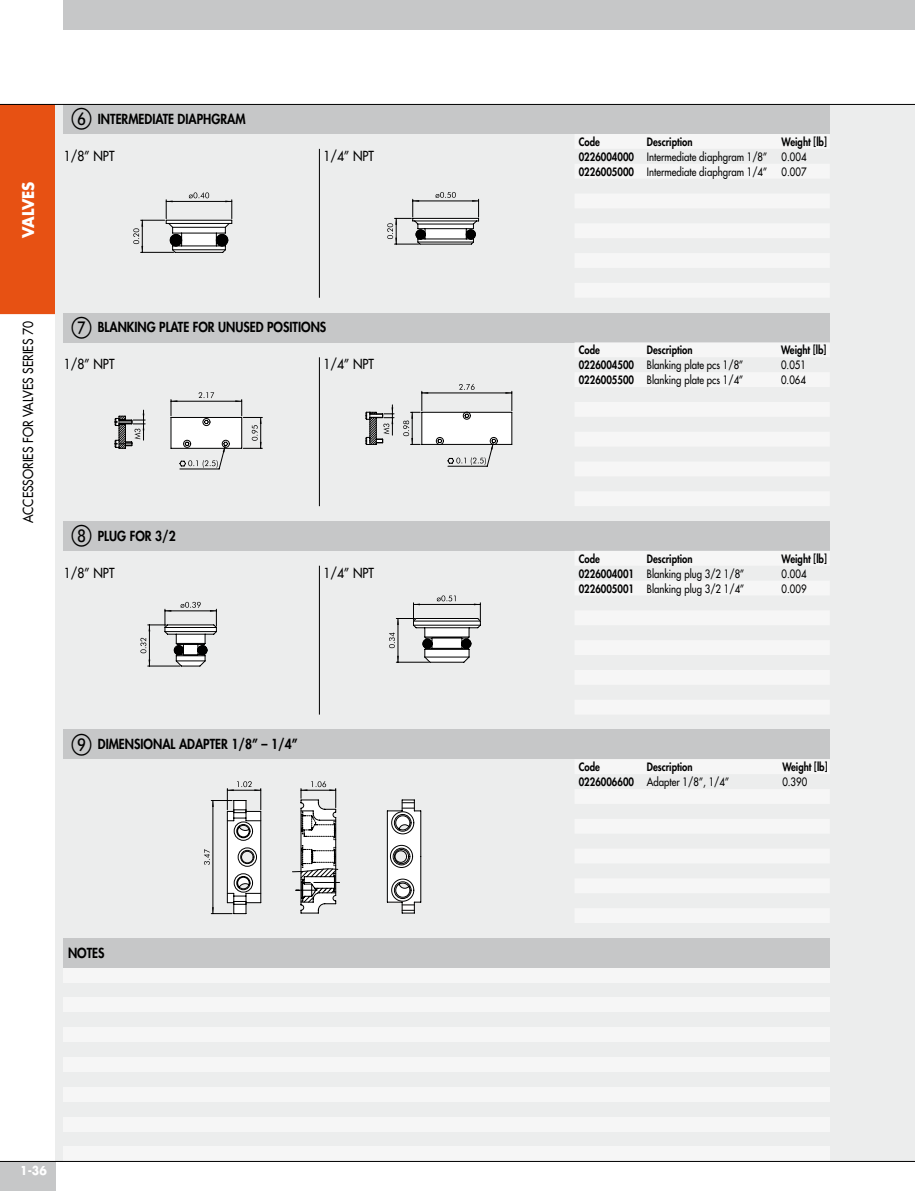
<style>
.page{position:relative;width:915px;height:1191px;background:#fff}
.page>*{position:absolute;margin:0;border:0;box-sizing:border-box;transform-origin:0 0}
.t1{font:700 15.75px "Futura Std";color:#fff;scale:.95 1}
.t2{font:800 13.5px "Futura Std";color:#000;scale:.9 1}
.t3{font:500 13.5px "Futura Std";color:#000;scale:.9 1}
.t4{font:700 12px "Futura Std";color:#fff;scale:.9 1}
.t5{font:500 11.25px "Futura Std";color:#000;scale:.85 1}
.t6{font:800 11.25px "Futura Std";color:#000;scale:.85 1}
.s1{font-family:"European Pi One";font-weight:400;font-size:22.5px}
.s2{font-weight:800}
</style>
<div class="page">
<hr style="left:914px;top:0;width:1px;height:30px;background:#c6c7c8">
<div style="left:64px;top:0;width:850px;height:30px;background:#c6c7c8"></div>
<div style="left:0;top:1161px;width:55px;height:30px;background:#c6c7c8"></div>
<div style="left:0;top:104px;width:55px;height:212px;background:#e75113"></div>
<hr style="left:0;top:314px;width:55px;height:3px;background:#fff">
<hr style="left:914px;top:104px;width:1px;height:1057px;background:#eceded">
<div style="left:55px;top:104px;width:859px;height:1057px;background:#eceded"></div>
<div style="left:64px;top:104px;width:765px;height:30px;background:#c6c7c8"></div>
<div style="left:64px;top:521px;width:765px;height:30px;background:#c6c7c8"></div>
<div style="left:64px;top:313px;width:765px;height:29px;background:#c6c7c8"></div>
<div style="left:64px;top:729px;width:765px;height:30px;background:#c6c7c8"></div>
<div style="left:64px;top:938px;width:765px;height:29px;background:#c6c7c8"></div>
<hr style="left:319px;top:149px;width:1px;height:149px;background:#000">
<hr style="left:319px;top:357px;width:1px;height:149px;background:#000">
<hr style="left:319px;top:566px;width:1px;height:148px;background:#000">
<hr style="left:0;top:104px;width:914px;height:1px;background:#000">
<div style="left:64px;top:1146px;width:765px;height:15px;background:#f6f6f6"></div>
<div style="left:64px;top:1116px;width:765px;height:15px;background:#f6f6f6"></div>
<div style="left:64px;top:1086px;width:765px;height:15px;background:#f6f6f6"></div>
<div style="left:64px;top:1057px;width:765px;height:14px;background:#f6f6f6"></div>
<div style="left:64px;top:1027px;width:765px;height:15px;background:#f6f6f6"></div>
<div style="left:64px;top:997px;width:765px;height:15px;background:#f6f6f6"></div>
<div style="left:64px;top:967px;width:765px;height:15px;background:#f6f6f6"></div>
<hr style="left:0;top:1161px;width:914px;height:1px;background:#000">
<svg style="left:133px;top:192px;width:99px;height:61px"></svg>
<svg style="left:387px;top:192px;width:92px;height:53px"></svg>
<svg style="left:114px;top:392px;width:148px;height:77px"></svg>
<svg style="left:574px;top:342px;width:255px;height:1px"></svg>
<svg style="left:365px;top:384px;width:147px;height:82px"></svg>
<svg style="left:140px;top:602px;width:77px;height:65px"></svg>
<svg style="left:389px;top:595px;width:92px;height:68px"></svg>
<svg style="left:204px;top:781px;width:217px;height:133px"></svg>
<h1 class="t1" style="left:18px;top:238px;width:61px;rotate:-90deg">VALVES</h1>
<p class="t2" style="left:72px;top:110px;width:195px"><span class="s1">f</span> INTERMEDIATE DIAPHGRAM</p>
<p class="t3" style="left:64px;top:147px;width:58px">1/8” NPT</p>
<p class="t3" style="left:323px;top:147px;width:58px">1/4” NPT</p>
<p class="t3" style="left:20px;top:523px;width:226px;rotate:-90deg">ACCESSORIES FOR VALVES SERIES 70</p>
<p class="t2" style="left:72px;top:319px;width:284px"><span class="s1">g</span> BLANKING PLATE FOR UNUSED POSITIONS</p>
<p class="t3" style="left:64px;top:356px;width:58px">1/8” NPT</p>
<p class="t3" style="left:323px;top:356px;width:58px">1/4” NPT</p>
<p class="t2" style="left:72px;top:527px;width:117px"><span class="s1">h</span> PLUG FOR 3/2</p>
<p class="t3" style="left:64px;top:564px;width:58px">1/8” NPT</p>
<p class="t3" style="left:323px;top:564px;width:58px">1/4” NPT</p>
<p class="t2" style="left:72px;top:735px;width:252px"><span class="s1">i</span> DIMENSIONAL ADAPTER 1/8” – 1/4”</p>
<p class="t2" style="left:68px;top:944px;width:42px">NOTES</p>
<p class="t4" style="left:20px;top:1162px;width:31px">1-36</p>
<p class="t6" style="left:578px;top:135px;width:26px">Code</p>
<p class="t6" style="left:646px;top:135px;width:55px">Description</p>
<p class="t6" style="left:781px;top:135px;width:55px">Weight [lb]</p>
<p class="t5" style="left:578px;top:150px;width:223px"><span class="s2">0226004000</span> Intermediate diaphgram 1/8”</p>
<p class="t5" style="left:781px;top:150px;width:31px">0.004</p>
<p class="t5" style="left:578px;top:165px;width:223px"><span class="s2">0226005000</span> Intermediate diaphgram 1/4”</p>
<p class="t5" style="left:781px;top:165px;width:31px">0.007</p>
<p class="t6" style="left:578px;top:343px;width:26px">Code</p>
<p class="t6" style="left:646px;top:343px;width:55px">Description</p>
<p class="t6" style="left:780px;top:343px;width:55px">Weight [lb]</p>
<p class="t5" style="left:578px;top:358px;width:195px"><span class="s2">0226004500</span> Blanking plate pcs 1/8”</p>
<p class="t5" style="left:780px;top:358px;width:31px">0.051</p>
<p class="t5" style="left:578px;top:373px;width:195px"><span class="s2">0226005500</span> Blanking plate pcs 1/4”</p>
<p class="t5" style="left:780px;top:373px;width:31px">0.064</p>
<p class="t6" style="left:578px;top:551px;width:26px">Code</p>
<p class="t6" style="left:646px;top:551px;width:55px">Description</p>
<p class="t6" style="left:781px;top:551px;width:55px">Weight [lb]</p>
<p class="t5" style="left:578px;top:566px;width:196px"><span class="s2">0226004001</span> Blanking plug 3/2 1/8”</p>
<p class="t5" style="left:781px;top:566px;width:31px">0.004</p>
<p class="t5" style="left:578px;top:581px;width:196px"><span class="s2">0226005001</span> Blanking plug 3/2 1/4”</p>
<p class="t5" style="left:781px;top:581px;width:31px">0.009</p>
<p class="t6" style="left:578px;top:760px;width:26px">Code</p>
<p class="t6" style="left:646px;top:760px;width:55px">Description</p>
<p class="t6" style="left:782px;top:760px;width:55px">Weight [lb]</p>
<p class="t5" style="left:578px;top:775px;width:178px"><span class="s2">0226006600</span> Adapter 1/8”, 1/4”</p>
<p class="t5" style="left:782px;top:775px;width:31px">0.390</p>
</div>
